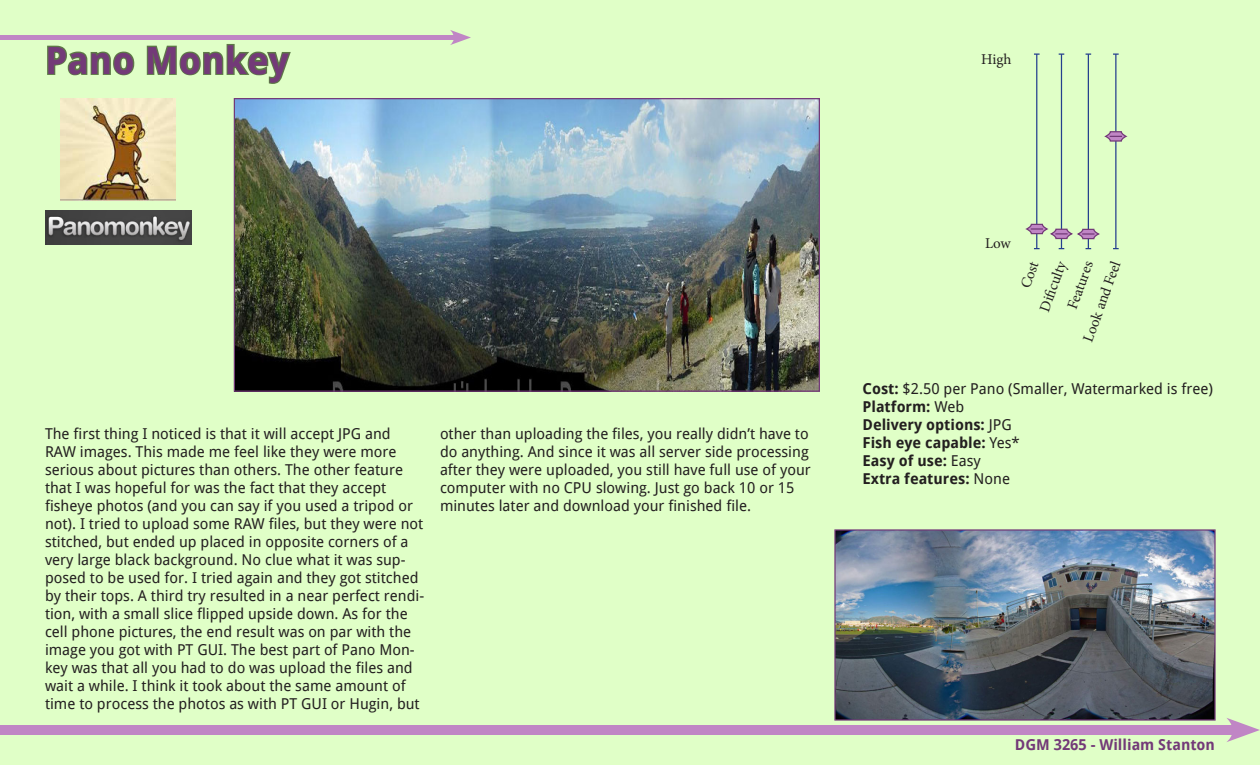
<style>
.page{position:relative;width:1260px;height:765px;background:#e0ffc7}
.page>*{position:absolute;margin:0;border:0;box-sizing:border-box;transform-origin:0 0}
.t1{font:700 37.5px "Droid Sans";color:#733a78}
.t2{font:15px/18px "Droid Sans";color:#231f20}
.t3{font:700 15px "Droid Sans";color:#231f20}
.t4{font:15px "Minion Pro";color:#231f20}
.t5{font:700 15px "Droid Sans";color:#733a78}
.s1{font-weight:700}
.s2{font-weight:400}
</style>
<div class="page">
<div style="left:0;top:35px;width:459px;height:5px;background:#c086c5"></div>
<svg style="left:450px;top:30px;width:21px;height:15px"></svg>
<div style="left:0;top:725px;width:1240px;height:10px;background:#c086c5"></div>
<svg style="left:1227px;top:718px;width:33px;height:24px"></svg>
<hr style="left:1036px;top:54px;width:1px;height:195px;background:#253f8e">
<svg style="left:1034px;top:53px;width:6px;height:2px"></svg>
<hr style="left:1061px;top:54px;width:1px;height:195px;background:#253f8e">
<hr style="left:1088px;top:54px;width:1px;height:195px;background:#253f8e">
<svg style="left:1027px;top:224px;width:20px;height:10px"></svg>
<div style="left:1026px;top:224px;width:22px;height:10px;border:1px solid #733a78;border-radius:5px"></div>
<svg style="left:1031px;top:228px;width:12px;height:2px"></svg>
<svg style="left:1051px;top:229px;width:21px;height:9px"></svg>
<div style="left:1051px;top:229px;width:21px;height:10px;border:1px solid #733a78;border-radius:5px"></div>
<svg style="left:1055px;top:233px;width:13px;height:2px"></svg>
<svg style="left:1078px;top:229px;width:21px;height:10px"></svg>
<div style="left:1078px;top:229px;width:21px;height:10px;border:1px solid #733a78;border-radius:5px"></div>
<svg style="left:1082px;top:233px;width:13px;height:2px"></svg>
<hr style="left:1115px;top:54px;width:1px;height:195px;background:#253f8e">
<svg style="left:1113px;top:53px;width:6px;height:2px"></svg>
<svg style="left:1106px;top:132px;width:20px;height:9px"></svg>
<div style="left:1105px;top:131px;width:22px;height:11px;border:1px solid #733a78;border-radius:5px"></div>
<svg style="left:1110px;top:136px;width:12px;height:1px"></svg>
<svg style="left:47px;top:45px;width:88px;height:31px"></svg>
<svg style="left:146px;top:44px;width:145px;height:40px"></svg>
<img style="left:236px;top:100px;width:582px;height:290px">
<div style="left:234px;top:98px;width:586px;height:294px;border:1px solid #733a78"></div>
<img style="left:836px;top:531px;width:378px;height:188px">
<div style="left:834px;top:529px;width:382px;height:192px;border:1px solid #733a78"></div>
<img style="left:60px;top:98px;width:116px;height:102px">
<img style="left:45px;top:211px;width:146px;height:34px">
<p class="t1" style="left:45px;top:34px;width:246px">Pano Monkey</p>
<p class="t4" style="left:981px;top:50px;width:32px">High</p>
<p class="t2" style="left:45px;top:424px;width:381px">The first thing I noticed is that it will accept JPG and RAW images. This made me feel like they were more serious about pictures than others. The other feature that I was hopeful for was the fact that they accept fisheye photos (and you can say if you used a tripod or not). I tried to upload some RAW files, but they were not stitched, but ended up placed in opposite corners of a very large black background. No clue what it was sup&shy;posed to be used for. I tried again and they got stitched by their tops. A third try resulted in a near perfect rendi&shy;tion, with a small slice flipped upside down. As for the cell phone pictures, the end result was on par with the image you got with PT GUI. The best part of Pano Mon&shy;key was that all you had to do was upload the files and wait a while. I think it took about the same amount of time to process the photos as with PT GUI or Hugin, but</p>
<p class="t2" style="left:440px;top:424px;width:372px">other than uploading the files, you really didn’t have to do anything. And since it was all server side processing after they were uploaded, you still have full use of your computer with no CPU slowing. Just go back 10 or 15 minutes later and download your finished file.</p>
<p class="t4" style="left:985px;top:233px;width:27px">Low</p>
<p class="t4" style="left:1078px;top:338px;width:86px;rotate:-70deg">Look and Feel</p>
<p class="t4" style="left:1015px;top:284px;width:29px;rotate:-70deg">Cost</p>
<p class="t4" style="left:1034px;top:308px;width:54px;rotate:-70deg">Difi culty</p>
<p class="t4" style="left:1062px;top:305px;width:52px;rotate:-70deg">Features</p>
<p class="t2" style="left:862px;top:379px;width:352px"><span class="s1">Cost:</span> $2.50 per Pano (Smaller, Watermarked is free)</p>
<p class="t3" style="left:862px;top:396px;width:103px">Platform: <span class="s2">Web</span></p>
<p class="t3" style="left:862px;top:414px;width:151px">Delivery options: <span class="s2">JPG</span></p>
<p class="t3" style="left:862px;top:432px;width:159px">Fish eye capable: <span class="s2">Yes*</span></p>
<p class="t3" style="left:862px;top:450px;width:120px">Easy of use: <span class="s2">Easy</span></p>
<p class="t3" style="left:862px;top:468px;width:149px">Extra features: <span class="s2">None</span></p>
<p class="t5" style="left:1015px;top:734px;width:202px">DGM 3265 - William Stanton</p>
</div>
